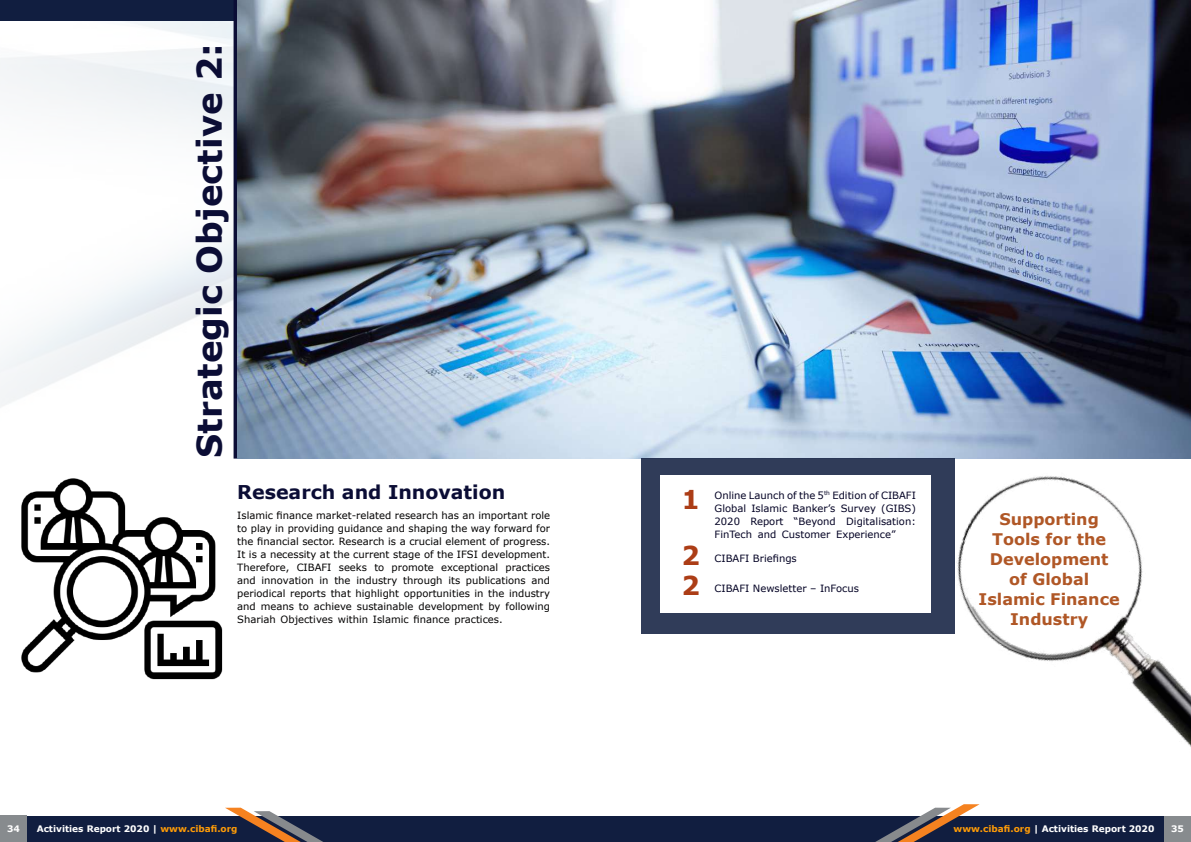
<style>
.page{position:relative;width:1191px;height:842px;background:#fff}
.page>*{position:absolute;margin:0;border:0;box-sizing:border-box;transform-origin:0 0}
.t1{font:700 34px "Verdana";color:#0b0d35}
.t2{font:700 26px/55.5px "Verdana";color:#ac3d16}
.t3{font:700 19px "Verdana";color:#0b0d35}
.t4{font:700 16px/20px "Verdana";color:#b05726;text-align:center}
.t5{font:10px/13px "Verdana";color:#020000;text-align:justify}
.t6{font:10px/13px "Verdana";color:#020023;text-align:justify}
.t7{font:700 9px "Verdana";color:#fff}
.s1{color:#ff9c07}
</style>
<div class="page">
<div style="left:0;top:816px;width:1191px;height:26px;background:#111e40"></div>
<div style="left:1164px;top:816px;width:27px;height:26px;background:#878b8e"></div>
<div style="left:0;top:816px;width:27px;height:26px;background:#878b8e"></div>
<div style="left:0;top:0;width:1191px;height:21px;background:#111e40"></div>
<svg style="left:875px;top:804px;width:104px;height:38px"></svg>
<svg style="left:225px;top:807px;width:98px;height:35px"></svg>
<div style="left:233px;top:0;width:5px;height:459px;background:#0b0d35"></div>
<img style="left:21px;top:478px;width:202px;height:202px">
<img style="left:238px;top:0;width:952px;height:459px">
<div style="left:641px;top:459px;width:314px;height:175px;background:#303c59"></div>
<div style="left:660px;top:476px;width:270px;height:137px;background:#fff"></div>
<img style="left:900px;top:428px;width:291px;height:319px">
<h1 class="t1" style="left:185px;top:458px;width:416px;rotate:-90deg">Strategic Objective 2:</h1>
<h3 class="t3" style="left:237px;top:479px;width:269px">Research and Innovation</h3>
<p class="t5" style="left:237px;top:508px;width:314px">Islamic finance market-related research has an important role to play in providing guidance and shaping the way forward for the financial sector. Research is a crucial element of progress.<br>It is a necessity at the current stage of the IFSI development.<br>Therefore, CIBAFI seeks to promote exceptional practices and innovation in the industry through its publications and periodical reports that highlight opportunities in the industry and means to achieve sustainable development by following Shariah Objectives within Islamic finance practices.</p>
<h2 class="t2" style="left:681px;top:472px;width:20px">1<br>2</h2>
<h2 class="t2" style="left:681px;top:557px;width:20px">2</h2>
<p class="t6" style="left:714px;top:488px;width:203px">Online Launch of the 5<sup>th</sup> Edition of CIBAFI Global Islamic Banker’s Survey (GIBS)<br>2020 Report “Beyond Digitalisation:<br>FinTech and Customer Experience”</p>
<p class="t6" style="left:714px;top:552px;width:84px">CIBAFI Briefings</p>
<p class="t6" style="left:714px;top:582px;width:146px">CIBAFI Newsletter – InFocus</p>
<h3 class="t4" style="left:978px;top:509px;width:143px">Supporting<br>Tools for the<br>Development<br>of Global<br>Islamic Finance<br>Industry</h3>
<p class="t7" style="left:7px;top:822px;width:14px">34</p>
<p class="t7" style="left:37px;top:823px;width:202px">Activities Report 2020 | <span class="s1">www.cibafi.org</span></p>
<p class="t7" style="left:953px;top:823px;width:202px"><span class="s1">www.cibafi.org</span> | Activities Report 2020</p>
<p class="t7" style="left:1171px;top:822px;width:14px">35</p>
</div>
